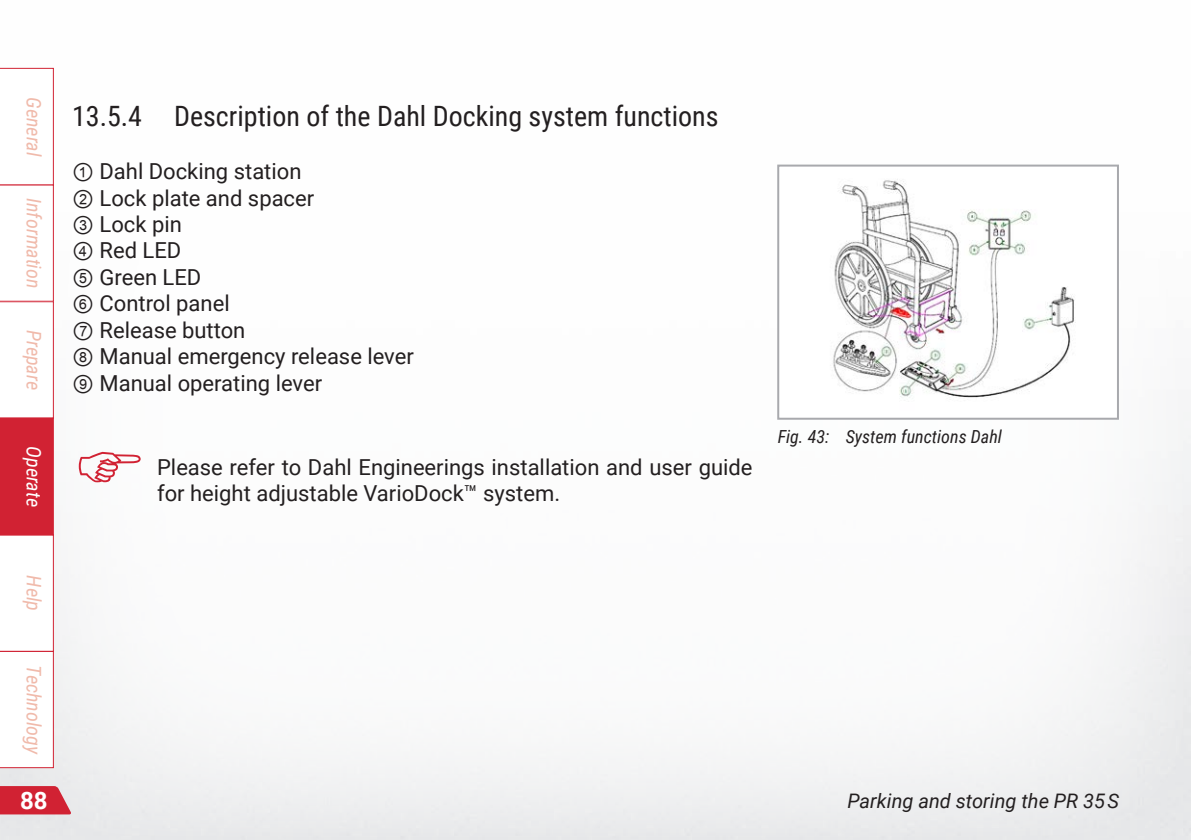
<style>
.page{position:relative;width:1191px;height:840px;background:#fff}
.page>*{position:absolute;margin:0;border:0;box-sizing:border-box;transform-origin:0 0}
.t1{font:28px "Roboto Condensed";color:#231f20}
.t2{font:700 24px "Roboto";color:#fff}
.Text-Dok{font:22px/26.4px "Roboto";color:#231f20}
.t3{font:italic 20px "Roboto Condensed";color:#f0baab}
.t4{font:italic 20px "Roboto";color:#231f20}
.t5{font:italic 20px "Roboto Condensed";color:#fff}
.t6{font:italic 18px "Roboto Condensed";color:#231f20}
.s1{font-family:"Arial Unicode MS"}
</style>
<div class="page">
<svg style="left:1190px;top:412px;width:1px;height:427px"></svg>
<svg style="left:0;top:68px;width:54px;height:699px"></svg>
<svg style="left:0;top:785px;width:71px;height:29px;background:#d33b4a"></svg>
<img style="left:833px;top:179px;width:243px;height:219px">
<div style="left:777px;top:164px;width:342px;height:255px;border:2px solid #a8a9ad"></div>
<p class="t3" style="left:48px;top:97px;width:61px;rotate:90deg">General</p>
<p class="t3" style="left:48px;top:198px;width:92px;rotate:90deg">Information</p>
<p class="t3" style="left:48px;top:329px;width:61px;rotate:90deg">Prepare</p>
<p class="t5" style="left:48px;top:446px;width:62px;rotate:90deg">Operate</p>
<p class="t3" style="left:48px;top:575px;width:37px;rotate:90deg">Help</p>
<p class="t1" style="left:72px;top:97px;width:648px">13.5.4 Description of the Dahl Docking system functions</p>
<p class="Text-Dok" style="left:72px;top:157px;width:231px"><span class="s1">①</span> Dahl Docking station</p>
<p class="Text-Dok" style="left:72px;top:184px;width:244px"><span class="s1">②</span> Lock plate and spacer</p>
<p class="Text-Dok" style="left:72px;top:210px;width:111px"><span class="s1">③</span> Lock pin</p>
<p class="Text-Dok" style="left:72px;top:236px;width:111px"><span class="s1">④</span> Red LED</p>
<p class="Text-Dok" style="left:72px;top:263px;width:131px"><span class="s1">⑤</span> Green LED</p>
<p class="Text-Dok" style="left:72px;top:289px;width:159px"><span class="s1">⑥</span> Control panel</p>
<p class="Text-Dok" style="left:72px;top:316px;width:175px"><span class="s1">⑦</span> Release button</p>
<p class="Text-Dok" style="left:72px;top:342px;width:343px"><span class="s1">⑧</span> Manual emergency release lever</p>
<p class="Text-Dok" style="left:72px;top:368px;width:252px"><span class="s1">⑨</span> Manual operating lever</p>
<p class="Text-Dok" style="left:157px;top:452px;width:597px">Please refer to Dahl Engineerings installation and user guide for height adjustable VarioDock™ system.</p>
<p class="t6" style="left:777px;top:424px;width:226px">Fig. 43: System functions Dahl</p>
<p class="t3" style="left:48px;top:665px;width:91px;rotate:90deg">Technology</p>
<p class="t2" style="left:20px;top:783px;width:29px">88</p>
<p class="t4" style="left:847px;top:786px;width:273px">Parking and storing the PR 35 S</p>
</div>
